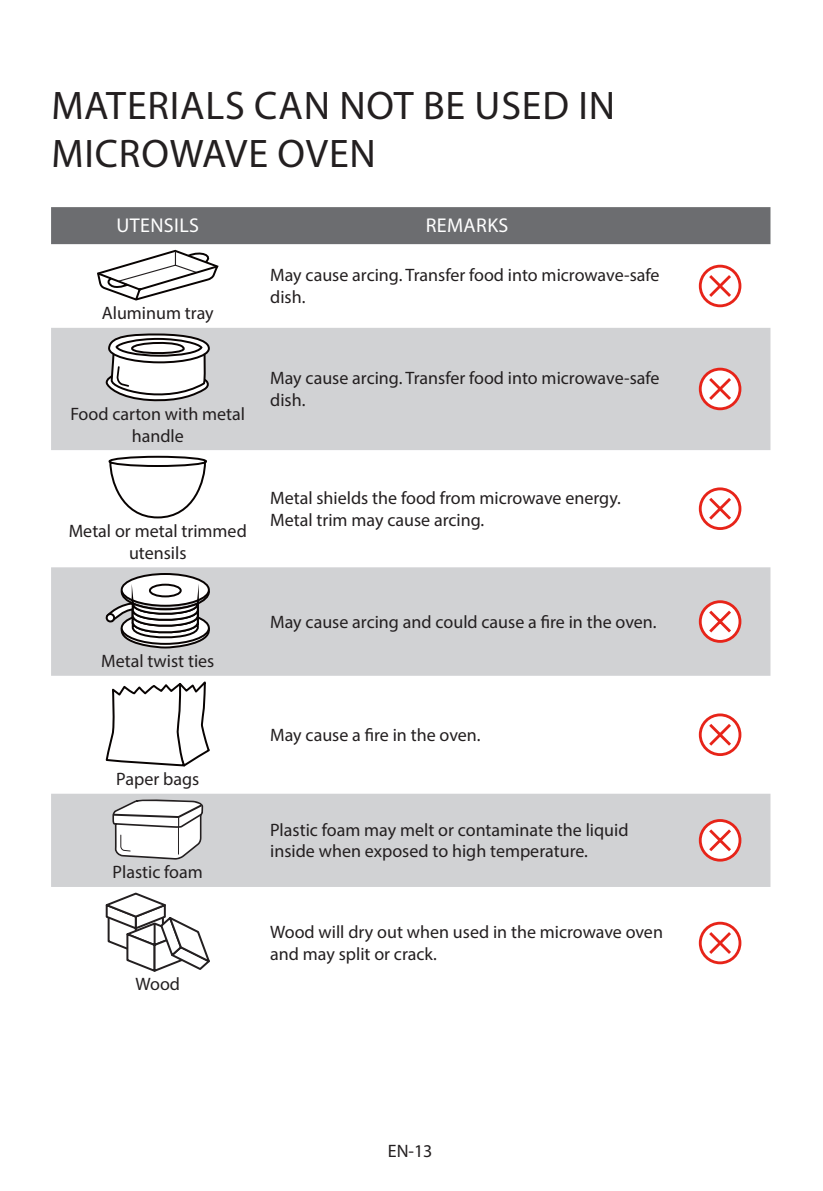
<style>
.page{position:relative;width:823px;height:1191px;background:#fff}
.page>*{position:absolute;margin:0;border:0;box-sizing:border-box;transform-origin:0 0}
.t1{font:40px/48px "Myriad Pro";letter-spacing:.02em;color:#231f20}
.t2{font:20px "Myriad Pro";letter-spacing:.02em;color:#fff}
.t3{font:18px/21.6px "Myriad Pro";color:#231f20}
</style>
<div class="page">
<svg style="left:51px;top:328px;width:719px;height:559px;fill:#d1d2d4"></svg>
<svg style="left:51px;top:207px;width:719px;height:101px"></svg>
<svg style="left:108px;top:334px;width:101px;height:28px"></svg>
<div style="left:107px;top:333px;width:103px;height:30px;border:2px solid #080302;border-radius:50%"></div>
<svg style="left:106px;top:337px;width:107px;height:68px"></svg>
<svg style="left:697px;top:366px;width:45px;height:46px"></svg>
<svg style="left:108px;top:460px;width:99px;height:59px"></svg>
<svg style="left:109px;top:457px;width:97px;height:9px"></svg>
<div style="left:108px;top:456px;width:99px;height:11px;border:2px solid #080302;border-radius:50%"></div>
<svg style="left:697px;top:486px;width:45px;height:45px"></svg>
<svg style="left:122px;top:574px;width:87px;height:32px"></svg>
<div style="left:121px;top:573px;width:89px;height:34px;border:2px solid #080302;border-radius:50%"></div>
<svg style="left:105px;top:582px;width:106px;height:67px"></svg>
<svg style="left:697px;top:599px;width:45px;height:45px"></svg>
<svg style="left:105px;top:677px;width:106px;height:96px"></svg>
<svg style="left:697px;top:712px;width:45px;height:45px"></svg>
<svg style="left:112px;top:798px;width:92px;height:61px"></svg>
<svg style="left:697px;top:817px;width:45px;height:46px"></svg>
<svg style="left:105px;top:892px;width:105px;height:80px"></svg>
<svg style="left:698px;top:921px;width:44px;height:44px"></svg>
<h1 class="t1" style="left:51px;top:80px;width:564px">MATERIALS CAN NOT BE USED IN<br>MICROWAVE OVEN</h1>
<p class="t2" style="left:116px;top:213px;width:84px">UTENSILS</p>
<p class="t2" style="left:425px;top:213px;width:84px">REMARKS</p>
<p class="t3" style="left:102px;top:302px;width:113px">Aluminum tray</p>
<p class="t3" style="left:70px;top:403px;width:176px;text-align:center">Food carton with metal handle</p>
<p class="t3" style="left:69px;top:520px;width:179px;text-align:center">Metal or metal trimmed utensils</p>
<p class="t3" style="left:101px;top:650px;width:115px">Metal twist ties</p>
<p class="t3" style="left:116px;top:768px;width:84px">Paper bags</p>
<p class="t3" style="left:113px;top:861px;width:92px">Plastic foam</p>
<p class="t3" style="left:135px;top:973px;width:46px">Wood</p>
<p class="t3" style="left:270px;top:264px;width:390px">May cause arcing. Transfer food into microwave-safe dish.</p>
<p class="t3" style="left:270px;top:367px;width:390px">May cause arcing. Transfer food into microwave-safe dish.</p>
<p class="t3" style="left:270px;top:487px;width:352px">Metal shields the food from microwave energy.<br>Metal trim may cause arcing.</p>
<p class="t3" style="left:270px;top:610px;width:387px">May cause arcing and could cause a fire in the oven.</p>
<p class="t3" style="left:270px;top:723px;width:212px">May cause a fire in the oven.</p>
<p class="t3" style="left:270px;top:818px;width:360px">Plastic foam may melt or contaminate the liquid inside when exposed to high temperature.</p>
<p class="t3" style="left:270px;top:921px;width:394px">Wood will dry out when used in the microwave oven and may split or crack.</p>
<p class="t3" style="left:387px;top:1139px;width:46px">EN-13</p>
</div>
